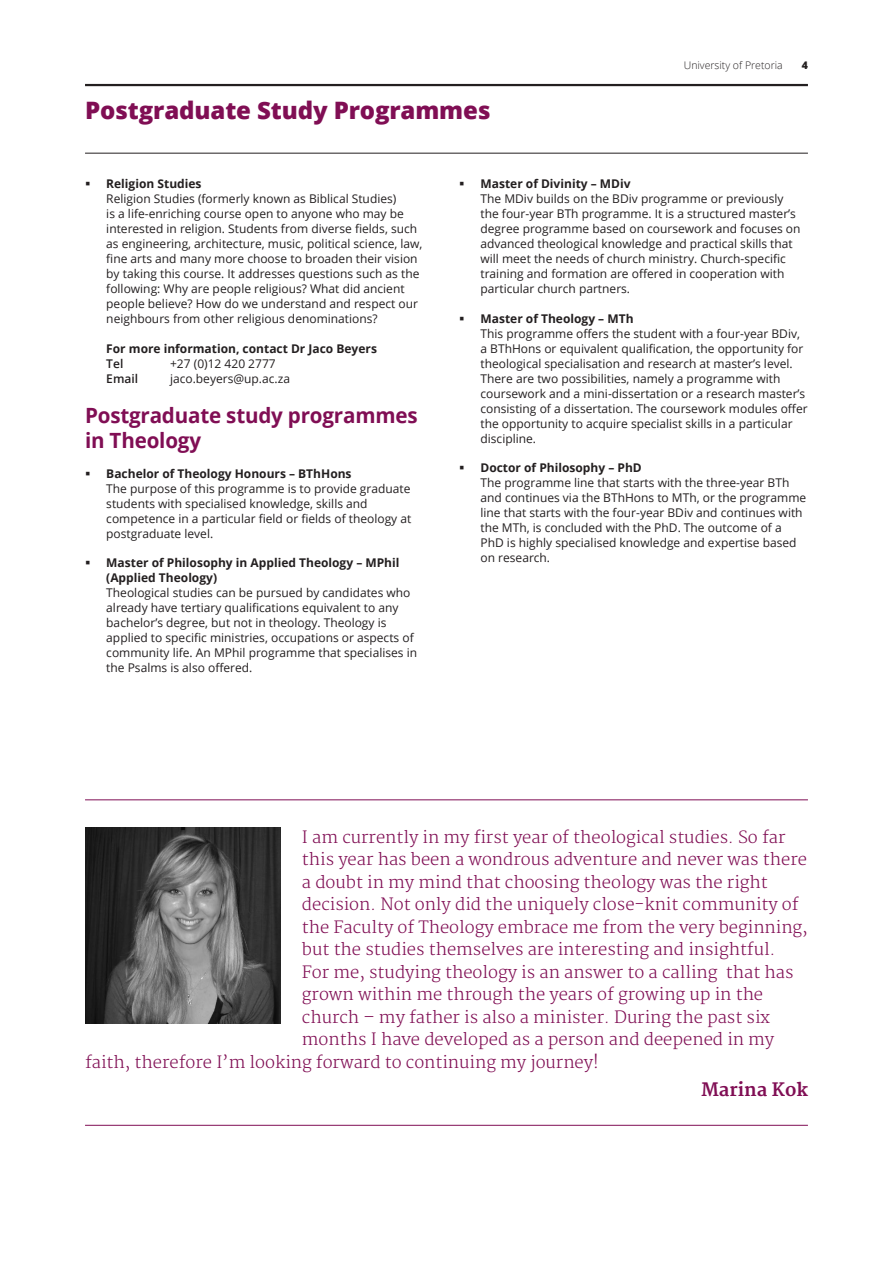
<style>
.page{position:relative;width:893px;height:1263px;background:#fff}
.page>*{position:absolute;margin:0;border:0;box-sizing:border-box;transform-origin:0 0}
.t1{font:800 24px "Open Sans";letter-spacing:-.005em;color:#800e54}
.t2{font:700 21px/25.2px "Open Sans";letter-spacing:-.01em;color:#800e54}
.t3{font:700 18px "Merriweather";color:#800e54}
.t4{font:300 16.5px "Merriweather";color:#800e54}
.t5{font:12px/15px "Open Sans";color:#231f20}
.t6{font:700 12px/15px "Open Sans";color:#231f20}
.t7{font:600 12px "Open Sans";color:#231f20}
.t8{font:300 10.5px "Open Sans";color:#231f20}
.t9{font:800 10.5px "Open Sans";color:#231f20}
</style>
<div class="page">
<hr style="left:85px;top:84px;width:723px;height:2px;background:#231f20">
<hr style="left:85px;top:153px;width:723px;height:1px;background:#231f20">
<hr style="left:85px;top:799px;width:723px;height:1px;background:#800e54">
<hr style="left:85px;top:1125px;width:723px;height:1px;background:#800e54">
<img style="left:85px;top:828px;width:196px;height:195px">
<p class="t1" style="left:85px;top:92px;width:407px">Postgraduate Study Programmes</p>
<p class="t8" style="left:684px;top:58px;width:100px">University of Pretoria</p>
<p class="t9" style="left:802px;top:57px;width:8px">4</p>
<p class="t6" style="left:106px;top:176px;width:97px">Religion Studies</p>
<p class="t5" style="left:106px;top:191px;width:318px">Religion Studies (formerly known as Biblical Studies)<br>is a life-enriching course open to anyone who may be interested in religion. Students from diverse fields, such as engineering, architecture, music, political science, law, fine arts and many more choose to broaden their vision by taking this course. It addresses questions such as the following: Why are people religious? What did ancient people believe? How do we understand and respect our neighbours from other religious denominations?</p>
<p class="t6" style="left:106px;top:341px;width:272px">For more information, contact Dr Jaco Beyers</p>
<p class="t7" style="left:106px;top:355px;width:19px">Tel</p>
<p class="t5" style="left:170px;top:356px;width:107px">+27 (0)12 420 2777</p>
<p class="t7" style="left:106px;top:370px;width:33px">Email</p>
<p class="t5" style="left:170px;top:371px;width:121px">jaco.beyers@up.ac.za</p>
<p class="t2" style="left:85px;top:402px;width:334px">Postgraduate study programmes in Theology</p>
<p class="t6" style="left:106px;top:465px;width:247px">Bachelor of Theology Honours – BThHons</p>
<p class="t5" style="left:106px;top:480px;width:307px">The purpose of this programme is to provide graduate students with specialised knowledge, skills and competence in a particular field or fields of theology at postgraduate level.</p>
<p class="t6" style="left:106px;top:555px;width:295px">Master of Philosophy in Applied Theology – MPhil (Applied Theology)</p>
<p class="t5" style="left:106px;top:585px;width:312px">Theological studies can be pursued by candidates who already have tertiary qualifications equivalent to any bachelor’s degree, but not in theology. Theology is applied to specific ministries, occupations or aspects of community life. An MPhil programme that specialises in the Psalms is also offered.</p>
<p class="t6" style="left:480px;top:176px;width:152px">Master of Divinity – MDiv</p>
<p class="t5" style="left:480px;top:191px;width:322px">The MDiv builds on the BDiv programme or previously the four-year BTh programme. It is a structured master’s degree programme based on coursework and focuses on advanced theological knowledge and practical skills that will meet the needs of church ministry. Church-specific training and formation are offered in cooperation with particular church partners.</p>
<p class="t6" style="left:480px;top:311px;width:155px">Master of Theology – MTh</p>
<p class="t5" style="left:480px;top:326px;width:329px">This programme offers the student with a four-year BDiv, a BThHons or equivalent qualification, the opportunity for theological specialisation and research at master’s level.<br>There are two possibilities, namely a programme with coursework and a mini-dissertation or a research master’s consisting of a dissertation. The coursework modules offer the opportunity to acquire specialist skills in a particular discipline.</p>
<p class="t6" style="left:480px;top:460px;width:163px">Doctor of Philosophy – PhD</p>
<p class="t5" style="left:480px;top:475px;width:327px">The programme line that starts with the three-year BTh and continues via the BThHons to MTh, or the programme line that starts with the four-year BDiv and continues with the MTh, is concluded with the PhD. The outcome of a PhD is highly specialised knowledge and expertise based on research.</p>
<p class="t4" style="left:302px;top:827px;width:485px">I am currently in my first year of theological studies. So far</p>
<p class="t4" style="left:302px;top:849px;width:507px">this year has been a wondrous adventure and never was there</p>
<p class="t4" style="left:302px;top:872px;width:467px">a doubt in my mind that choosing theology was the right</p>
<p class="t4" style="left:302px;top:894px;width:498px">decision. Not only did the uniquely close-knit community of</p>
<p class="t4" style="left:302px;top:917px;width:507px">the Faculty of Theology embrace me from the very beginning,</p>
<p class="t4" style="left:302px;top:939px;width:475px">but the studies themselves are interesting and insightful.</p>
<p class="t4" style="left:302px;top:962px;width:493px">For me, studying theology is an answer to a calling that has</p>
<p class="t4" style="left:302px;top:984px;width:463px">grown within me through the years of growing up in the</p>
<p class="t4" style="left:302px;top:1007px;width:469px">church – my father is also a minister. During the past six</p>
<p class="t4" style="left:302px;top:1029px;width:474px">months I have developed as a person and deepened in my</p>
<p class="t4" style="left:85px;top:1052px;width:515px">faith, therefore I’m looking forward to continuing my journey!</p>
<p class="t3" style="left:701px;top:1079px;width:108px">Marina Kok</p>
</div>
